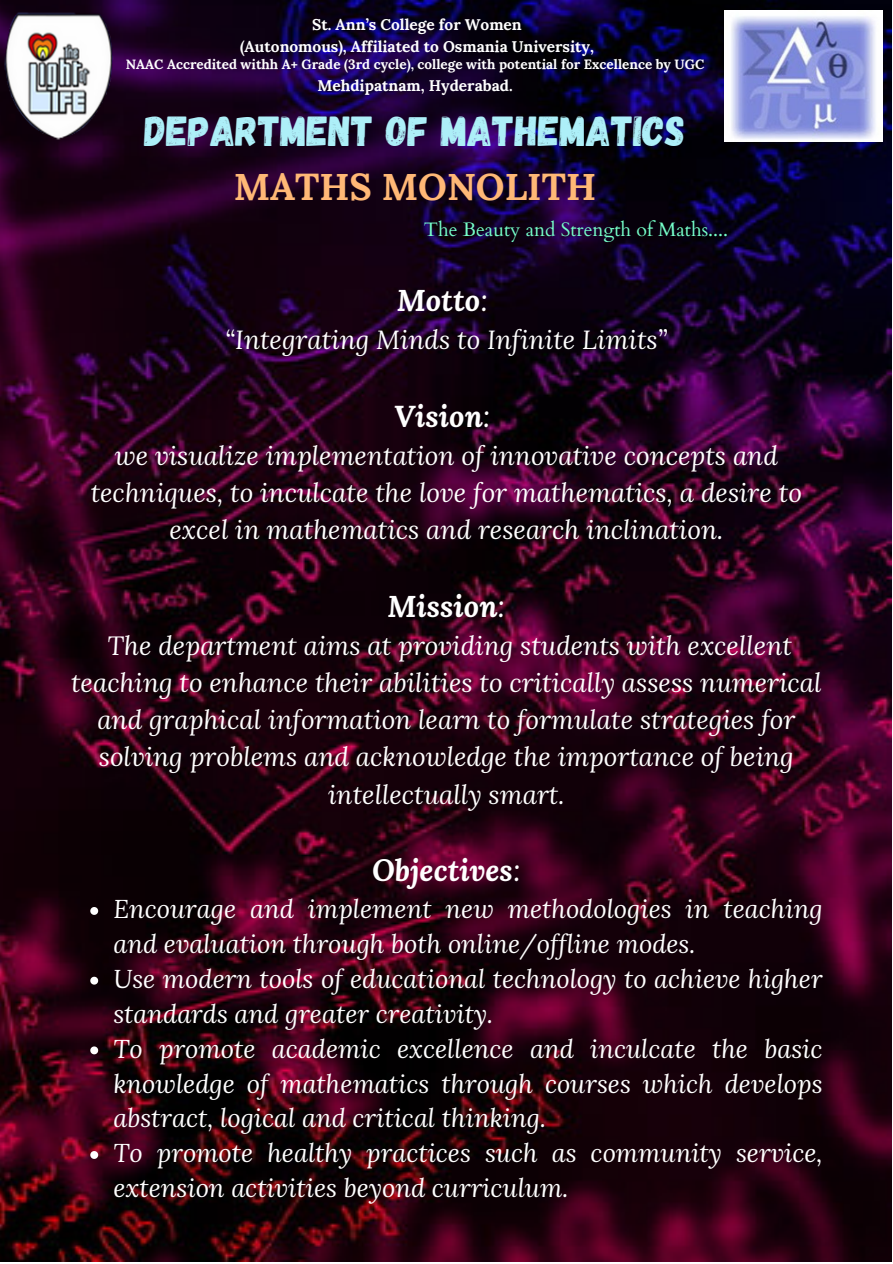
<style>
.page{position:relative;width:893px;height:1264px;background:#fff}
.page>*{position:absolute;margin:0;border:0;box-sizing:border-box;transform-origin:0 0}
.t1{font:41.85px "Gagalin";color:#adeff8}
.t2{font:700 37.35px "Lora";color:#ffb876}
.t3{font:italic 700 30px "Lora";color:#fff}
.t4{font:italic 26.1px/37px "Lora";color:#fff;text-align:center}
.t5{font:italic 25.5px/34.8px "Lora";color:#fff}
.t6{font:19.5px "Cardo";color:#76ffca}
.t7{font:700 15.45px "Lora";color:#fff}
.t8{font:700 13.5px "Lora";color:#fff}
.s1{font-weight:400}
</style>
<div class="page">
<img style="left:0;top:0;width:891px;height:1261px">
<img style="left:0;top:11px;width:116px;height:134px">
<svg style="left:90px;top:907px;width:8px;height:7px"></svg>
<svg style="left:90px;top:976px;width:8px;height:8px"></svg>
<svg style="left:90px;top:1046px;width:8px;height:8px"></svg>
<svg style="left:90px;top:1150px;width:8px;height:8px"></svg>
<img style="left:725px;top:11px;width:157px;height:130px">
<p class="t7" style="left:312px;top:15px;width:211px">St. Ann’s College for Women</p>
<p class="t7" style="left:240px;top:36px;width:355px">(Autonomous), Affiliated to Osmania University,</p>
<p class="t8" style="left:126px;top:56px;width:580px">NAAC Accredited withh A+ Grade (3rd cycle), college with potential for Excellence by UGC</p>
<p class="t7" style="left:317px;top:75px;width:197px">Mehdipatnam, Hyderabad.</p>
<p class="t1" style="left:145px;top:104px;width:542px">DEPARTMENT OF MATHEMATICS</p>
<p class="t2" style="left:234px;top:162px;width:364px">MATHS MONOLITH</p>
<p class="t6" style="left:424px;top:216px;width:305px">The Beauty and Strength of Maths....</p>
<p class="t3" style="left:397px;top:280px;width:93px">Motto<span class="s1">:</span></p>
<p class="t4" style="left:225px;top:321px;width:444px">“Integrating Minds to Infinite Limits”</p>
<p class="t3" style="left:394px;top:396px;width:98px">Vision<span class="s1">:</span></p>
<p class="t4" style="left:91px;top:436px;width:712px">we visualize implementation of innovative concepts and techniques, to inculcate the love for mathematics, a desire to excel in mathematics and research inclination.</p>
<p class="t3" style="left:387px;top:586px;width:119px">Mission<span class="s1">:</span></p>
<p class="t4" style="left:71px;top:626px;width:752px">The department aims at providing students with excellent teaching to enhance their abilities to critically assess numerical and graphical information learn to formulate strategies for solving problems and acknowledge the importance of being</p>
<p class="t4" style="left:328px;top:775px;width:238px">intellectually smart.</p>
<p class="t3" style="left:372px;top:850px;width:150px">Objectives<span class="s1">:</span></p>
<p class="t5" style="left:113px;top:891px;width:710px">Encourage and implement new methodologies in teaching and evaluation through both online/offline modes.</p>
<p class="t5" style="left:113px;top:960px;width:710px">Use modern tools of educational technology to achieve higher standards and greater creativity.</p>
<p class="t5" style="left:113px;top:1030px;width:710px;text-align:justify">To promote academic excellence and inculcate the basic knowledge of mathematics through courses which develops abstract, logical and critical thinking.</p>
<p class="t5" style="left:113px;top:1135px;width:710px">To promote healthy practices such as community service, extension activities beyond curriculum.</p>
</div>
